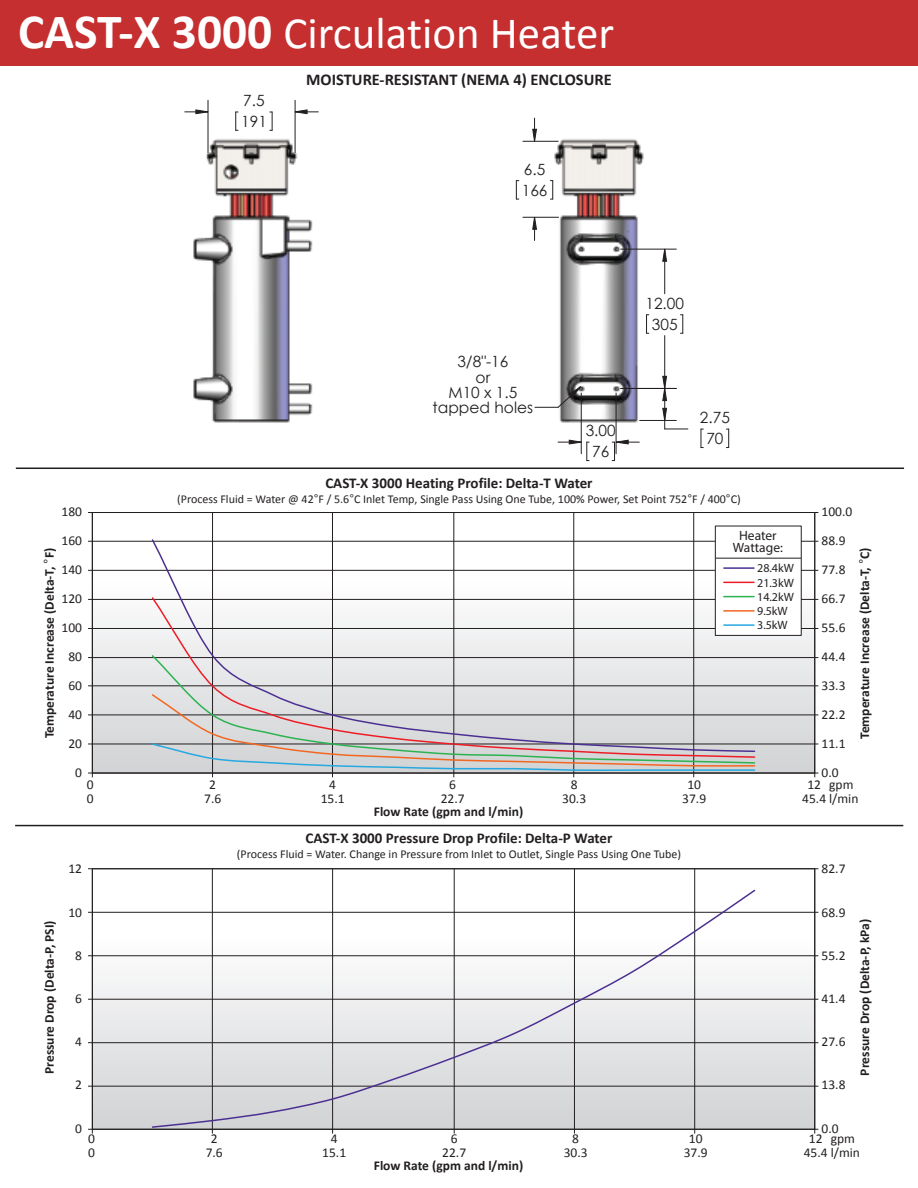
<style>
.page{position:relative;width:918px;height:1188px;background:#fff}
.page>*{position:absolute;margin:0;border:0;box-sizing:border-box;transform-origin:0 0}
.t1{font:45px "Calibri";color:#fff}
.t2{font:700 16.5px "Calibri";color:#231f20}
.t3{font:15.45px/20.9px "Century Gothic";color:#231f20;text-align:center}
.t4{font:700 15px "Calibri";color:#231f20}
.t5{font:13.5px/29px "Calibri";color:#231f20;text-align:right}
.t6{font:700 13.5px "Calibri";color:#231f20}
.t7{font:13.5px/12px "Myriad Pro";color:#231f20;text-align:center}
.t8{font:12px "Calibri";color:#231f20}
.t9{font:12px/14.2px "Myriad Pro";color:#231f20}
.s1{font-weight:700;font-size:49.5px}
.s2{font-family:"Arial";font-weight:400}
.s3{font-family:"Arial"}
</style>
<div class="page">
<div style="left:92px;top:869px;width:723px;height:260px;background:linear-gradient(to bottom,#fff,#d2d3d5)"></div>
<div style="left:92px;top:513px;width:723px;height:260px;background:linear-gradient(to bottom,#fff,#cfd0d3)"></div>
<hr style="left:92px;top:541px;width:723px;height:1px;background:#231f20">
<hr style="left:92px;top:570px;width:723px;height:1px;background:#231f20">
<hr style="left:92px;top:599px;width:723px;height:1px;background:#231f20">
<hr style="left:92px;top:628px;width:723px;height:1px;background:#231f20">
<hr style="left:92px;top:657px;width:723px;height:1px;background:#231f20">
<hr style="left:92px;top:686px;width:723px;height:1px;background:#231f20">
<hr style="left:92px;top:715px;width:723px;height:1px;background:#231f20">
<hr style="left:92px;top:744px;width:723px;height:1px;background:#231f20">
<hr style="left:693px;top:513px;width:1px;height:260px;background:#231f20">
<hr style="left:574px;top:513px;width:1px;height:260px;background:#231f20">
<hr style="left:454px;top:513px;width:1px;height:260px;background:#231f20">
<hr style="left:332px;top:513px;width:1px;height:260px;background:#231f20">
<hr style="left:212px;top:513px;width:1px;height:260px;background:#231f20">
<hr style="left:92px;top:912px;width:723px;height:1px;background:#231f20">
<hr style="left:92px;top:956px;width:723px;height:1px;background:#231f20">
<hr style="left:92px;top:999px;width:723px;height:1px;background:#231f20">
<hr style="left:92px;top:1042px;width:723px;height:1px;background:#231f20">
<hr style="left:92px;top:1086px;width:723px;height:1px;background:#231f20">
<hr style="left:694px;top:869px;width:1px;height:260px;background:#231f20">
<hr style="left:574px;top:869px;width:1px;height:260px;background:#231f20">
<hr style="left:454px;top:869px;width:1px;height:260px;background:#231f20">
<hr style="left:332px;top:869px;width:1px;height:260px;background:#231f20">
<hr style="left:212px;top:869px;width:1px;height:260px;background:#231f20">
<svg style="left:88px;top:1129px;width:5px;height:5px"></svg>
<svg style="left:151px;top:888px;width:606px;height:241px"></svg>
<svg style="left:151px;top:538px;width:564px;height:58px"></svg>
<svg style="left:150px;top:596px;width:606px;height:58px"></svg>
<svg style="left:150px;top:654px;width:606px;height:39px;background:#dadadc"></svg>
<svg style="left:150px;top:693px;width:606px;height:75px;background:#d5d3d5"></svg>
<svg style="left:151px;top:742px;width:605px;height:35px;background:#bfbebe"></svg>
<div style="left:715px;top:526px;width:86px;height:109px;background:#fff"></div>
<div style="left:715px;top:526px;width:87px;height:110px;border:1px solid #231f20"></div>
<hr style="left:715px;top:558px;width:86px;height:1px;background:#231f20">
<hr style="left:724px;top:596px;width:30px;height:1px;background:#2cb350">
<hr style="left:724px;top:582px;width:30px;height:1px;background:#ee1c26">
<hr style="left:724px;top:610px;width:30px;height:2px;background:#f36721">
<hr style="left:724px;top:624px;width:30px;height:2px;background:#25a9e0">
<hr style="left:724px;top:567px;width:30px;height:2px;background:#4b3092">
<img style="left:193px;top:130px;width:120px;height:293px">
<hr style="left:208px;top:100px;width:1px;height:53px;background:#231f20">
<hr style="left:295px;top:100px;width:1px;height:53px;background:#231f20">
<svg style="left:270px;top:112px;width:3px;height:19px"></svg>
<svg style="left:235px;top:112px;width:3px;height:19px"></svg>
<svg style="left:185px;top:109px;width:24px;height:5px"></svg>
<svg style="left:294px;top:109px;width:24px;height:5px"></svg>
<img style="left:545px;top:139px;width:109px;height:293px">
<hr style="left:523px;top:217px;width:36px;height:1px;background:#231f20">
<hr style="left:523px;top:141px;width:35px;height:1px;background:#231f20">
<svg style="left:550px;top:180px;width:3px;height:20px"></svg>
<svg style="left:516px;top:180px;width:3px;height:20px"></svg>
<hr style="left:581px;top:393px;width:1px;height:61px;background:#231f20">
<hr style="left:616px;top:393px;width:1px;height:61px;background:#231f20">
<hr style="left:664px;top:388px;width:1px;height:32px;background:#231f20">
<hr style="left:640px;top:420px;width:36px;height:1px;background:#231f20">
<svg style="left:726px;top:429px;width:3px;height:19px"></svg>
<svg style="left:701px;top:429px;width:2px;height:19px"></svg>
<hr style="left:664px;top:336px;width:1px;height:52px;background:#231f20">
<hr style="left:664px;top:249px;width:1px;height:45px;background:#231f20">
<hr style="left:621px;top:388px;width:55px;height:1px;background:#231f20">
<hr style="left:621px;top:249px;width:55px;height:1px;background:#231f20">
<svg style="left:680px;top:314px;width:3px;height:20px"></svg>
<svg style="left:646px;top:314px;width:3px;height:20px"></svg>
<svg style="left:535px;top:386px;width:46px;height:22px"></svg>
<svg style="left:532px;top:217px;width:5px;height:23px"></svg>
<svg style="left:532px;top:118px;width:5px;height:24px"></svg>
<svg style="left:558px;top:439px;width:31px;height:22px"></svg>
<svg style="left:612px;top:439px;width:27px;height:22px"></svg>
<svg style="left:662px;top:408px;width:26px;height:22px"></svg>
<svg style="left:662px;top:376px;width:5px;height:25px"></svg>
<svg style="left:662px;top:248px;width:5px;height:14px"></svg>
<div style="left:0;top:0;width:918px;height:65px;background:#c62f30"></div>
<hr style="left:15px;top:825px;width:888px;height:1px;background:#231f20">
<hr style="left:16px;top:468px;width:888px;height:1px;background:#231f20">
<h1 class="t1" style="left:18px;top:5px;width:598px"><span class="s1">CAST-X 3000</span> Circulation Heater</h1>
<p class="t3" style="left:241px;top:90px;width:27px;text-align:left">7.5<br>191</p>
<p class="t2" style="left:306px;top:70px;width:307px">MOISTURE-RESISTANT (NEMA 4) ENCLOSURE</p>
<p class="t3" style="left:522px;top:159px;width:27px;text-align:left">6.5<br>166</p>
<p class="t3" style="left:433px;top:354px;width:102px;line-height:15.3px">3/8"-16<br>or<br>M10 x 1.5 tapped holes</p>
<p class="t3" style="left:390px;top:397px;width:102px">tapped holes</p>
<p class="t3" style="left:603px;top:293px;width:83px">12.00 12.00</p>
<p class="t3" style="left:652px;top:314px;width:27px">305</p>
<p class="t3" style="left:586px;top:420px;width:32px">3.00<br>76</p>
<p class="t3" style="left:700px;top:407px;width:32px">2.75<br>70</p>
<p class="t5" style="left:62px;top:497px;width:22px">180<br>160<br>140<br>120<br>100<br>80<br>60<br>40<br>20<br>0</p>
<p class="t6" style="left:41px;top:738px;width:192px;rotate:-90deg">Temperature Increase (Delta-T, <span class="s2">°</span>F)</p>
<p class="t4" style="left:325px;top:473px;width:269px">CAST-X 3000 Heating Profile: Delta-T Water</p>
<p class="t8" style="left:177px;top:491px;width:565px">(Process Fluid = Water @ 42<span class="s3">°</span>F / 5.6<span class="s3">°</span>C Inlet Temp, Single Pass Using One Tube, 100% Power, Set Point 752<span class="s3">°</span>F / 400<span class="s3">°</span>C)</p>
<p class="t7" style="left:733px;top:529px;width:51px">Heater<br>Wattage:</p>
<p class="t9" style="left:757px;top:561px;width:38px">28.4kW<br>21.3kW<br>14.2kW<br>9.5kW<br>3.5kW</p>
<p class="t5" style="left:822px;top:497px;width:32px;text-align:left">100.0<br>88.9<br>77.8<br>66.7<br>55.6<br>44.4<br>33.3<br>22.2<br>11.1<br>0.0</p>
<p class="t6" style="left:856px;top:739px;width:193px;rotate:-90deg">Temperature Increase (Delta-T, <span class="s2">°</span>C)</p>
<p class="t5" style="left:87px;top:770px;width:8px">0</p>
<p class="t5" style="left:209px;top:770px;width:8px">2</p>
<p class="t5" style="left:329px;top:770px;width:8px">4</p>
<p class="t5" style="left:449px;top:770px;width:8px">6</p>
<p class="t5" style="left:571px;top:770px;width:8px">8</p>
<p class="t5" style="left:687px;top:770px;width:15px">10</p>
<p class="t5" style="left:807px;top:770px;width:48px">12 gpm</p>
<p class="t5" style="left:87px;top:783px;width:8px">0</p>
<p class="t5" style="left:204px;top:783px;width:19px">7.6</p>
<p class="t5" style="left:321px;top:783px;width:25px">15.1</p>
<p class="t5" style="left:441px;top:783px;width:25px">22.7</p>
<p class="t5" style="left:562px;top:783px;width:25px">30.3</p>
<p class="t5" style="left:682px;top:783px;width:25px">37.9</p>
<p class="t5" style="left:802px;top:783px;width:58px">45.4 l/min</p>
<p class="t6" style="left:374px;top:803px;width:151px">Flow Rate (gpm and l/min)</p>
<p class="t6" style="left:41px;top:1074px;width:155px;rotate:-90deg">Pressure Drop (Delta-P, PSI)</p>
<p class="t5" style="left:68px;top:854px;width:15px">12</p>
<p class="t5" style="left:68px;top:897px;width:15px">10</p>
<p class="t5" style="left:75px;top:940px;width:8px">8</p>
<p class="t5" style="left:75px;top:983px;width:8px">6</p>
<p class="t5" style="left:75px;top:1027px;width:8px">4</p>
<p class="t5" style="left:75px;top:1070px;width:8px">2</p>
<p class="t5" style="left:75px;top:1113px;width:8px">0</p>
<p class="t4" style="left:305px;top:829px;width:309px">CAST-X 3000 Pressure Drop Profile: Delta-P Water</p>
<p class="t8" style="left:237px;top:847px;width:446px">(Process Fluid = Water. Change in Pressure from Inlet to Outlet, Single Pass Using One Tube)</p>
<p class="t5" style="left:822px;top:854px;width:25px">82.7</p>
<p class="t5" style="left:822px;top:897px;width:25px">68.9</p>
<p class="t5" style="left:822px;top:940px;width:25px">55.2</p>
<p class="t5" style="left:822px;top:983px;width:25px">41.4</p>
<p class="t5" style="left:822px;top:1027px;width:25px">27.6</p>
<p class="t5" style="left:822px;top:1070px;width:25px">13.8</p>
<p class="t5" style="left:822px;top:1113px;width:19px">0.0</p>
<p class="t6" style="left:856px;top:1076px;width:158px;rotate:-90deg">Pressure Drop (Delta-P, kPa)</p>
<p class="t5" style="left:88px;top:1124px;width:8px">0</p>
<p class="t5" style="left:211px;top:1124px;width:8px">2</p>
<p class="t5" style="left:331px;top:1124px;width:8px">4</p>
<p class="t5" style="left:451px;top:1124px;width:8px">6</p>
<p class="t5" style="left:572px;top:1124px;width:8px">8</p>
<p class="t5" style="left:689px;top:1124px;width:15px">10</p>
<p class="t5" style="left:809px;top:1124px;width:48px">12 gpm</p>
<p class="t5" style="left:88px;top:1137px;width:8px">0</p>
<p class="t5" style="left:206px;top:1137px;width:19px">7.6</p>
<p class="t5" style="left:322px;top:1137px;width:25px">15.1</p>
<p class="t5" style="left:442px;top:1137px;width:25px">22.7</p>
<p class="t5" style="left:564px;top:1137px;width:25px">30.3</p>
<p class="t5" style="left:684px;top:1137px;width:25px">37.9</p>
<p class="t5" style="left:804px;top:1137px;width:58px">45.4 l/min</p>
<p class="t6" style="left:374px;top:1158px;width:151px">Flow Rate (gpm and l/min)</p>
</div>
